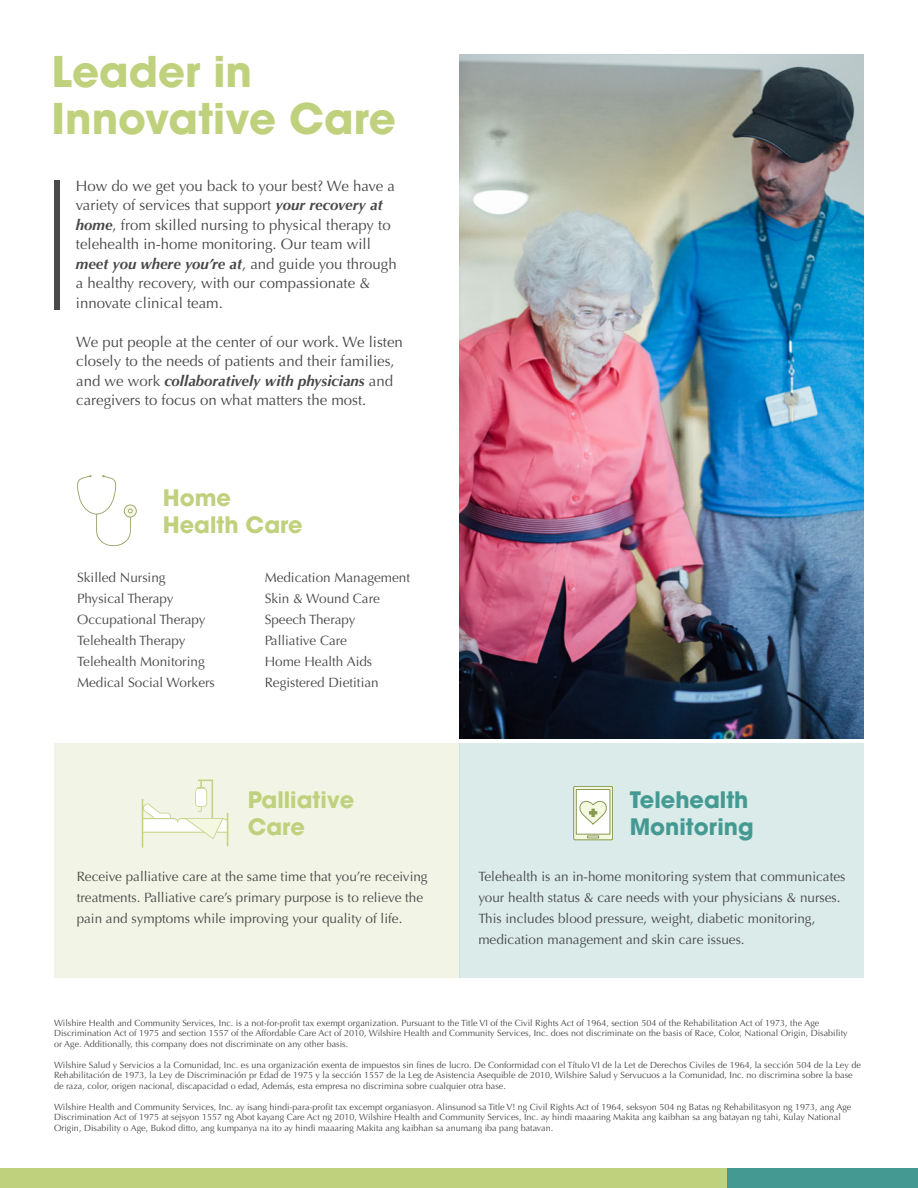
<style>
.page{position:relative;width:918px;height:1188px;background:#fff}
.page>*{position:absolute;margin:0;border:0;box-sizing:border-box;transform-origin:0 0}
.t1{font:700 42px/46.5px "Avant Garde";color:#c0d17e}
.t2{font:700 22.5px/27px "Avant Garde";color:#c0d17e}
.t3{font:700 22.5px "Avant Garde";color:#449a92}
.t4{font:15px/19.5px "Optima";color:#494949}
.t5{font:13.5px/21px "Optima";color:#494949}
.t6{font:9px/10.5px "Optima";color:#494949}
.s1{font-weight:700;font-style:italic}
</style>
<div class="page">
<div style="left:54px;top:743px;width:405px;height:234px;background:#f2f5e5"></div>
<img style="left:459px;top:54px;width:405px;height:685px">
<div style="left:54px;top:180px;width:6px;height:130px;background:#494949"></div>
<div style="left:0;top:1168px;width:732px;height:20px;background:#c0d17e"></div>
<div style="left:728px;top:1168px;width:190px;height:20px;background:#449a92"></div>
<svg style="left:77px;top:475px;width:60px;height:71px"></svg>
<svg style="left:142px;top:780px;width:86px;height:68px"></svg>
<div style="left:459px;top:743px;width:405px;height:234px;background:#daebe9"></div>
<svg style="left:574px;top:786px;width:39px;height:54px"></svg>
<div style="left:573px;top:786px;width:40px;height:54px;border:1px solid #869a53"></div>
<div style="left:576px;top:790px;width:34px;height:44px;background:#fff"></div>
<div style="left:576px;top:789px;width:34px;height:45px;border:1px solid #869a53"></div>
<svg style="left:587px;top:836px;width:12px;height:2px"></svg>
<svg style="left:575px;top:796px;width:37px;height:28px"></svg>
<p class="t1" style="left:52px;top:48px;width:346px">Leader in<br>Innovative Care</p>
<p class="t4" style="left:76px;top:176px;width:322px">How do we get you back to your best? We have a variety of services that support <span class="s1">your recovery at home</span>, from skilled nursing to physical therapy to telehealth in-home monitoring. Our team will <span class="s1">meet you where you’re at</span>, and guide you through a healthy recovery, with our compassionate &amp; innovate clinical team.</p>
<p class="t4" style="left:76px;top:332px;width:328px">We put people at the center of our work. We listen closely to the needs of patients and their families, and we work <span class="s1">collaboratively with physicians</span> and caregivers to focus on what matters the most.</p>
<p class="t2" style="left:163px;top:484px;width:142px">Home<br>Health Care</p>
<p class="t5" style="left:77px;top:567px;width:90px">Skilled Nursing</p>
<p class="t5" style="left:77px;top:588px;width:98px">Physical Therapy</p>
<p class="t5" style="left:77px;top:609px;width:130px">Occupational Therapy</p>
<p class="t5" style="left:77px;top:630px;width:110px">Telehealth Therapy</p>
<p class="t5" style="left:77px;top:651px;width:129px">Telehealth Monitoring</p>
<p class="t5" style="left:77px;top:672px;width:139px">Medical Social Workers</p>
<p class="t5" style="left:265px;top:567px;width:147px">Medication Management</p>
<p class="t5" style="left:265px;top:588px;width:117px">Skin &amp; Wound Care</p>
<p class="t5" style="left:265px;top:609px;width:92px">Speech Therapy</p>
<p class="t5" style="left:265px;top:630px;width:84px">Palliative Care</p>
<p class="t5" style="left:265px;top:651px;width:109px">Home Health Aids</p>
<p class="t5" style="left:265px;top:672px;width:116px">Registered Dietitian</p>
<p class="t2" style="left:248px;top:787px;width:108px">Palliative<br>Care</p>
<p class="t5" style="left:77px;top:866px;width:353px">Receive palliative care at the same time that you’re receiving treatments. Palliative care’s primary purpose is to relieve the pain and symptoms while improving your quality of life.</p>
<p class="t3" style="left:630px;top:785px;width:120px">Telehealth</p>
<p class="t3" style="left:630px;top:812px;width:125px">Monitoring</p>
<p class="t5" style="left:478px;top:866px;width:369px">Telehealth is an in-home monitoring system that communicates your health status &amp; care needs with your physicians &amp; nurses.<br>This includes blood pressure, weight, diabetic monitoring, medication management and skin care issues.</p>
<p class="t6" style="left:54px;top:1018px;width:795px">Wilshire Health and Community Services, Inc. is a not-for-profit tax exempt organization. Pursuant to the Title VI of the Civil Rights Act of 1964, section 504 of the Rehabilitation Act of 1973, the Age<br>Discrimination Act of 1975 and section 1557 of the Affordable Care Act of 2010, Wilshire Health and Community Services, Inc. does not discriminate on the basis of Race, Color, National Origin, Disability or Age. Additionally, this company does not discriminate on any other basis.</p>
<p class="t6" style="left:54px;top:1060px;width:808px">Wilshire Salud y Servicios a la Comunidad, Inc. es una organización exenta de impuestos sin fines de lucro. De Conformidad con el Título VI de la Let de Derechos Civiles de 1964, la sección 504 de la Ley de<br>Rehabilitación de 1973, la Ley de Discriminación pr Edad de 1975 y la sección 1557 de la Leg de Asistencia Asequible de 2010, Wilshire Salud y Servucuos a la Comunidad, Inc. no discrimina sobre la base de raza, color, origen nacional, discapacidad o edad, Además, esta empresa no discrimina sobre cualquier otra base.</p>
<p class="t6" style="left:54px;top:1102px;width:799px">Wilshire Health and Community Services, Inc. ay isang hindi-para-profit tax excempt organiasyon. Alinsunod sa Title V! ng Civil Rights Act of 1964, seksyon 504 ng Batas ng Rehabilitasyon ng 1973, ang Age<br>Discrimination Act of 1975 at sejsyon 1557 ng Abot kayang Care Act ng 2010, Wilshire Health and Community Services, Inc. ay hindi maaaring Makita ang kaibhan sa ang batayan ng tahi, Kulay National<br>Origin, Disability o Age, Bukod ditto, ang kumpanya na ito ay hindi maaaring Makita ang kaibhan sa anumang iba pang batavan.</p>
</div>
